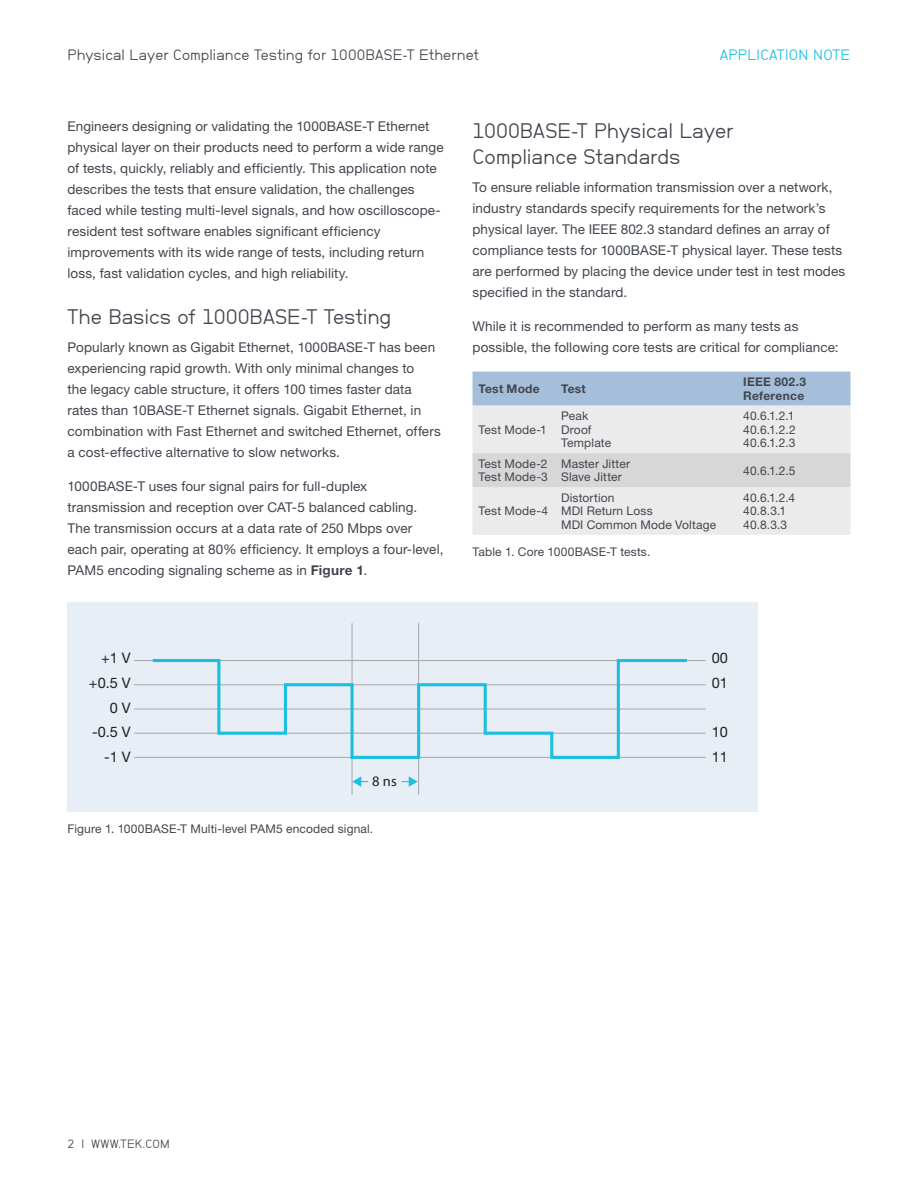
<style>
.page{position:relative;width:918px;height:1188px;background:#fff}
.page>*{position:absolute;margin:0;border:0;box-sizing:border-box;transform-origin:0 0}
.Body_-_Heading_1{font:21px/25.5px "NB Grotesk";color:#41464e}
.t1{font:15px "NB Grotesk";letter-spacing:.005em;color:#41464e}
.t2{font:15px "NB Grotesk";letter-spacing:.02em;color:#1cbfdf}
.t3{font:14.55px/24.6px "Helvetica Neue LT Std";color:#231f20}
.t4{font:14.55px "Myriad Pro";color:#231f20}
.Body_-_regular{font:13.5px/21px "Helvetica Neue LT Std";letter-spacing:.01em;color:#41464e}
.Body_-_Heading_1-2{font:12px/13.5px "Helvetica Neue LT Std";letter-spacing:.015em;color:#41464e}
.none{font:700 12px/13.5px "Helvetica Neue LT Std";letter-spacing:.025em;color:#41464e}
.t5{font:12px "NB Grotesk";letter-spacing:.025em;color:#41464e}
.Body_-_Heading_1-3{font:700 12px "Helvetica Neue LT Std";letter-spacing:.02em;color:#41464e}
.s1{font-weight:700}
</style>
<div class="page">
<div style="left:68px;top:602px;width:690px;height:210px;background:#e7eef6"></div>
<div style="left:472px;top:372px;width:378px;height:34px;background:#a5bfda"></div>
<div style="left:472px;top:406px;width:378px;height:129px;background:#ebebeb"></div>
<div style="left:472px;top:453px;width:378px;height:34px;background:#d7d7d7"></div>
<hr style="left:134px;top:660px;width:572px;height:1px;background:#a8a9ad">
<hr style="left:134px;top:757px;width:572px;height:1px;background:#a8a9ad">
<hr style="left:134px;top:684px;width:572px;height:1px;background:#a8a9ad">
<hr style="left:134px;top:708px;width:572px;height:1px;background:#a8a9ad">
<hr style="left:134px;top:733px;width:572px;height:1px;background:#a8a9ad">
<hr style="left:352px;top:623px;width:1px;height:172px;background:#a8a9ad">
<hr style="left:418px;top:623px;width:1px;height:172px;background:#a8a9ad">
<svg style="left:150px;top:657px;width:540px;height:104px"></svg>
<svg style="left:402px;top:776px;width:16px;height:11px"></svg>
<svg style="left:352px;top:776px;width:16px;height:11px"></svg>
<p class="t1" style="left:68px;top:46px;width:413px">Physical Layer Compliance Testing for 1000BASE-T Ethernet</p>
<p class="t2" style="left:720px;top:47px;width:132px">APPLICATION NOTE</p>
<p class="Body_-_regular" style="left:68px;top:116px;width:378px">Engineers designing or validating the 1000BASE-T Ethernet physical layer on their products need to perform a wide range of tests, quickly, reliably and efficiently. This application note describes the tests that ensure validation, the challenges faced while testing multi-level signals, and how oscilloscope&shy;resident test software enables significant efficiency improvements with its wide range of tests, including return loss, fast validation cycles, and high reliability.</p>
<p class="Body_-_Heading_1" style="left:68px;top:304px;width:326px">The Basics of 1000BASE-T Testing</p>
<p class="Body_-_regular" style="left:68px;top:336px;width:375px">Popularly known as Gigabit Ethernet, 1000BASE-T has been experiencing rapid growth. With only minimal changes to<br>the legacy cable structure, it offers 100 times faster data rates than 10BASE-T Ethernet signals. Gigabit Ethernet, in combination with Fast Ethernet and switched Ethernet, offers a cost-effective alternative to slow networks.</p>
<p class="Body_-_regular" style="left:68px;top:476px;width:377px">1000BASE-T uses four signal pairs for full-duplex transmission and reception over CAT-5 balanced cabling.<br>The transmission occurs at a data rate of 250 Mbps over each pair, operating at 80% efficiency. It employs a four-level, PAM5 encoding signaling scheme as in <span class="s1">Figure 1</span>.</p>
<p class="Body_-_Heading_1" style="left:472px;top:118px;width:263px">1000BASE-T Physical Layer<br>Compliance Standards</p>
<p class="Body_-_regular" style="left:472px;top:176px;width:374px">To ensure reliable information transmission over a network, industry standards specify requirements for the network’s physical layer. The IEEE 802.3 standard defines an array of compliance tests for 1000BASE-T physical layer. These tests are performed by placing the device under test in test modes specified in the standard.</p>
<p class="Body_-_regular" style="left:472px;top:315px;width:368px">While it is recommended to perform as many tests as possible, the following core tests are critical for compliance:</p>
<p class="Body_-_Heading_1-3" style="left:478px;top:381px;width:63px">Test Mode</p>
<p class="Body_-_Heading_1-3" style="left:561px;top:381px;width:26px">Test</p>
<p class="none" style="left:743px;top:375px;width:64px">IEEE 802.3<br>Reference</p>
<p class="Body_-_Heading_1-2" style="left:478px;top:422px;width:70px">Test Mode-1</p>
<p class="Body_-_Heading_1-2" style="left:561px;top:409px;width:52px">Peak<br>Droof<br>Template</p>
<p class="Body_-_Heading_1-2" style="left:743px;top:409px;width:54px;text-align:justify">40.6.1.2.1<br>40.6.1.2.2<br>40.6.1.2.3</p>
<p class="Body_-_Heading_1-2" style="left:478px;top:456px;width:71px">Test Mode-2<br>Test Mode-3</p>
<p class="Body_-_Heading_1-2" style="left:561px;top:456px;width:70px">Master Jitter<br>Slave Jitter</p>
<p class="Body_-_Heading_1-2" style="left:743px;top:463px;width:54px">40.6.1.2.5</p>
<p class="Body_-_Heading_1-2" style="left:478px;top:504px;width:71px">Test Mode-4</p>
<p class="Body_-_Heading_1-2" style="left:561px;top:491px;width:157px">Distortion<br>MDI Return Loss<br>MDI Common Mode Voltage</p>
<p class="Body_-_Heading_1-2" style="left:743px;top:491px;width:54px">40.6.1.2.4<br>40.8.3.1<br>40.8.3.3</p>
<p class="Body_-_Heading_1-2" style="left:472px;top:545px;width:179px">Table 1. Core 1000BASE-T tests.</p>
<p class="t3" style="left:89px;top:646px;width:43px;text-align:right">+1 V +0.5 V<br>0 V -0.5 V -1 V</p>
<p class="t3" style="left:712px;top:646px;width:18px">00<br>01</p>
<p class="t3" style="left:712px;top:719px;width:18px">10<br>11</p>
<p class="t4" style="left:372px;top:772px;width:26px">8 ns</p>
<p class="Body_-_Heading_1-2" style="left:68px;top:822px;width:307px">Figure 1. 1000BASE-T Multi-level PAM5 encoded signal.</p>
<p class="t5" style="left:68px;top:1136px;width:104px">2 | WWW.TEK.COM</p>
</div>
